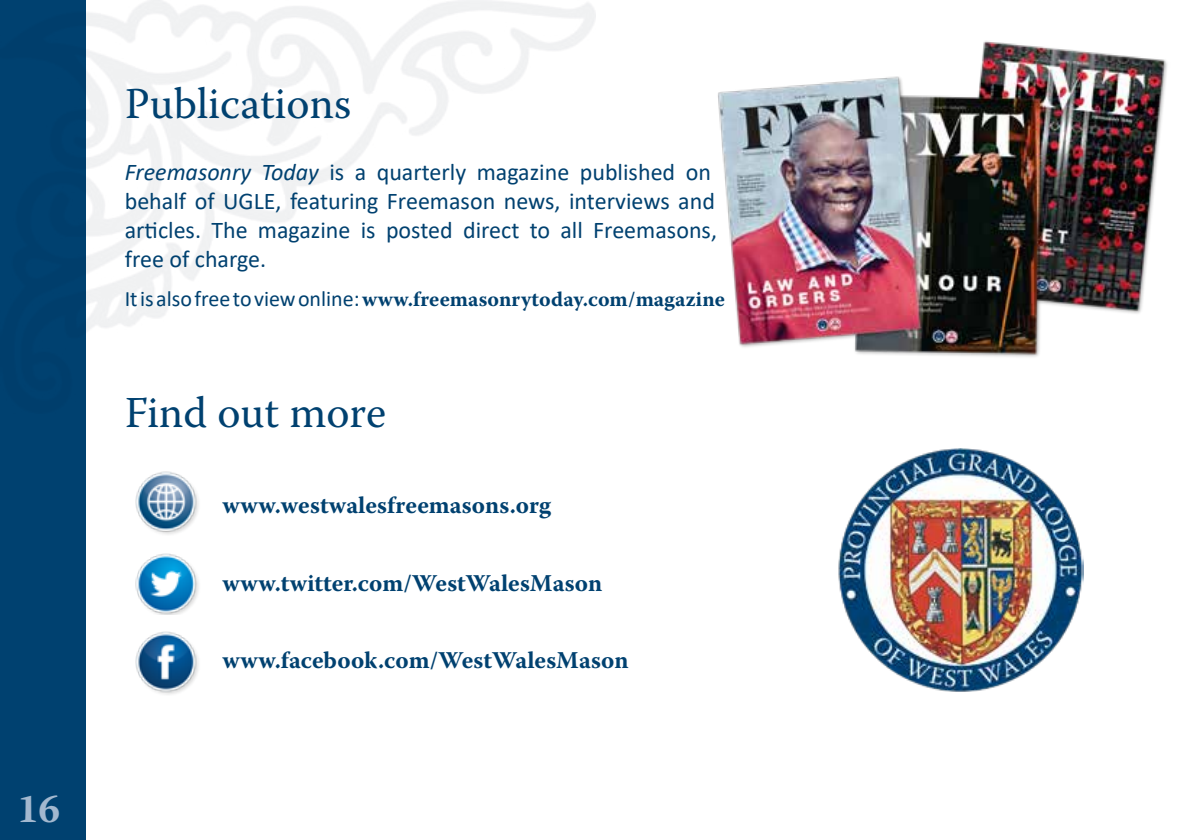
<style>
.page{position:relative;width:1191px;height:840px;background:#fff}
.page>*{position:absolute;margin:0;border:0;box-sizing:border-box;transform-origin:0 0}
.t1{font:44px "Warnock Pro";color:#004170}
.t2{font:700 40px "Warnock Pro";color:#a3b8cf}
.t3{font:24px/28.8px "Calibri";color:#004170}
.t4{font:700 24px "Warnock Pro";color:#004170}
.t5{font:700 21px "Warnock Pro";letter-spacing:.005em;color:#004170}
.s1{font-style:italic}
.s2{font-family:"Calibri";font-weight:400;font-size:22px}
</style>
<div class="page">
<div style="left:0;top:0;width:85px;height:839px;background:#004170"></div>
<img style="left:85px;top:0;width:510px;height:413px">
<img style="left:718px;top:41px;width:449px;height:316px">
<img style="left:135px;top:471px;width:64px;height:64px">
<img style="left:135px;top:553px;width:64px;height:61px">
<img style="left:135px;top:631px;width:64px;height:64px">
<img style="left:838px;top:448px;width:245px;height:244px">
<h2 class="t2" style="left:17px;top:784px;width:45px">16</h2>
<h1 class="t1" style="left:125px;top:76px;width:228px">Publications</h1>
<p class="t3" style="left:125px;top:157px;width:594px"><span class="s1">Freemasonry Today</span> is a quarterly magazine published on behalf of UGLE, featuring Freemason news, interviews and articles. The magazine is posted direct to all Freemasons, free of charge.</p>
<p class="t5" style="left:125px;top:286px;width:602px"><span class="s2">It is also free to view online:</span>www.freemasonrytoday.com/magazine</p>
<h1 class="t1" style="left:125px;top:386px;width:263px">Find out more</h1>
<p class="t4" style="left:222px;top:490px;width:330px">www.westwalesfreemasons.org</p>
<p class="t4" style="left:222px;top:568px;width:381px">www.twitter.com/WestWalesMason</p>
<p class="t4" style="left:222px;top:645px;width:407px">www.facebook.com/WestWalesMason</p>
</div>
